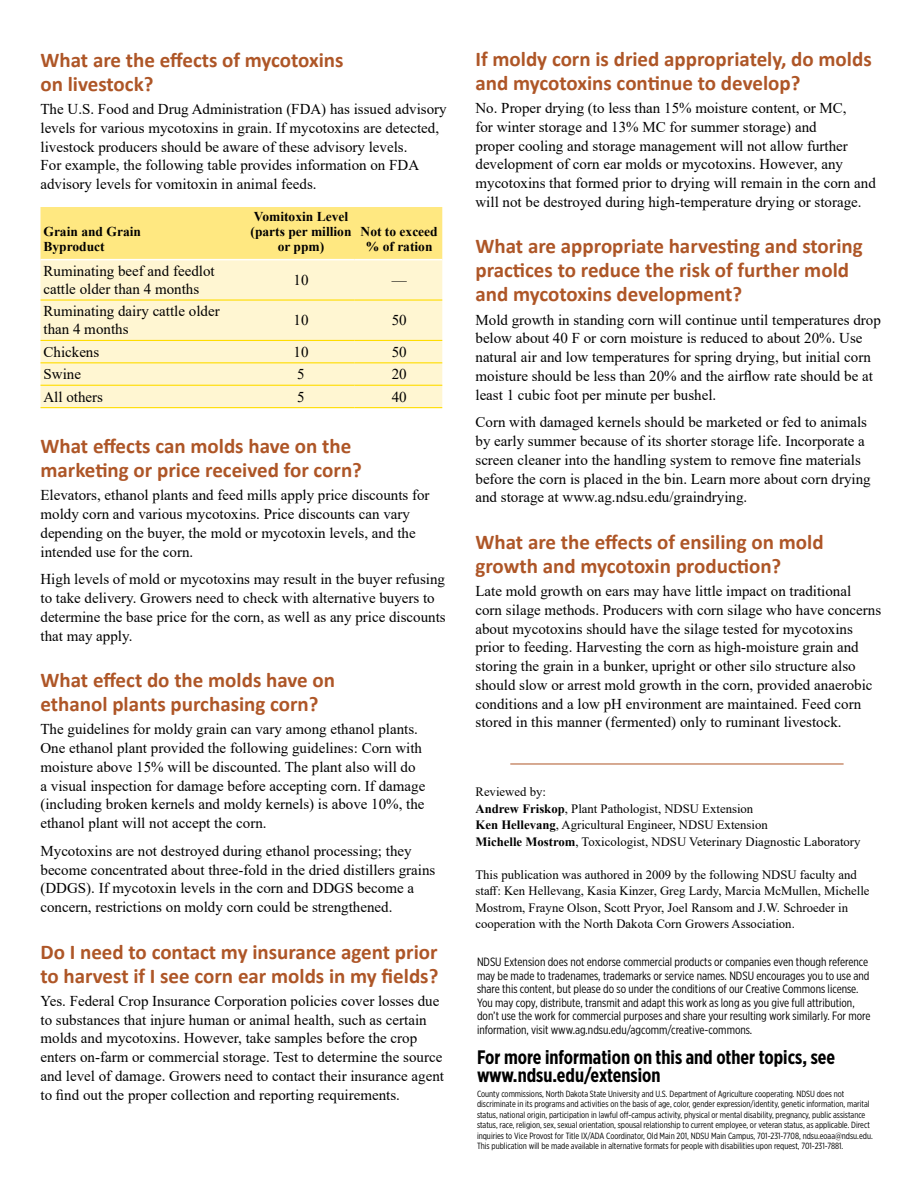
<style>
.page{position:relative;width:918px;height:1188px;background:#fff}
.page>*{position:absolute;margin:0;border:0;box-sizing:border-box;transform-origin:0 0}
.t1{font:700 21px/24px "Calibri";color:#ae5627}
.t2{font:700 19.5px/18px "Gotham X Narrow";color:#000}
.t3{font:15px/18.8px "Times New Roman";color:#000}
.t4{font:700 13.5px/15px "Times New Roman";color:#000;text-align:center}
.t5{font:12.75px/16.5px "Times New Roman";color:#000}
.t6{font:12px/13.5px "Gotham X Narrow";color:#000}
.t7{font:9px/10.5px "Gotham X Narrow";color:#000}
.s1{font-weight:700}
</style>
<div class="page">
<div style="left:40px;top:207px;width:402px;height:52px;background:#ffe881"></div>
<div style="left:40px;top:260px;width:402px;height:147px;background:#fff6d2"></div>
<hr style="left:40px;top:299px;width:206px;height:2px;background:#fd0">
<hr style="left:246px;top:299px;width:109px;height:2px;background:#fd0">
<hr style="left:355px;top:299px;width:87px;height:2px;background:#fd0">
<hr style="left:40px;top:340px;width:206px;height:1px;background:#fd0">
<hr style="left:246px;top:340px;width:109px;height:1px;background:#fd0">
<hr style="left:355px;top:340px;width:87px;height:1px;background:#fd0">
<hr style="left:40px;top:362px;width:206px;height:1px;background:#fd0">
<hr style="left:246px;top:362px;width:109px;height:1px;background:#fd0">
<hr style="left:355px;top:362px;width:87px;height:1px;background:#fd0">
<hr style="left:40px;top:385px;width:206px;height:1px;background:#fd0">
<hr style="left:246px;top:385px;width:109px;height:1px;background:#fd0">
<hr style="left:355px;top:385px;width:87px;height:1px;background:#fd0">
<hr style="left:40px;top:407px;width:206px;height:1px;background:#fd0">
<hr style="left:246px;top:407px;width:109px;height:1px;background:#fd0">
<hr style="left:355px;top:407px;width:87px;height:1px;background:#fd0">
<hr style="left:510px;top:764px;width:334px;height:1px;background:#ae5627">
<h1 class="t1" style="left:40px;top:48px;width:305px">What are the effects of mycotoxins on livestock?</h1>
<p class="t3" style="left:40px;top:99px;width:408px">The U.S. Food and Drug Administration (FDA) has issued advisory levels for various mycotoxins in grain. If mycotoxins are detected, livestock producers should be aware of these advisory levels.<br>For example, the following table provides information on FDA advisory levels for vomitoxin in animal feeds.</p>
<p class="t4" style="left:44px;top:223px;width:99px;text-align:left">Grain and Grain<br>Byproduct</p>
<p class="t4" style="left:251px;top:208px;width:103px">Vomitoxin Level (parts per million or ppm)</p>
<p class="t4" style="left:361px;top:223px;width:79px">Not to exceed % of ration</p>
<p class="t3" style="left:44px;top:262px;width:173px;line-height:18px">Ruminating beef and feedlot cattle older than 4 months</p>
<p class="t3" style="left:294px;top:270px;width:16px">10</p>
<p class="t3" style="left:392px;top:270px;width:16px">—</p>
<p class="t3" style="left:44px;top:302px;width:178px;line-height:18px">Ruminating dairy cattle older than 4 months</p>
<p class="t3" style="left:294px;top:311px;width:16px">10</p>
<p class="t3" style="left:392px;top:311px;width:16px">50</p>
<p class="t3" style="left:44px;top:342px;width:57px">Chickens</p>
<p class="t3" style="left:294px;top:342px;width:16px">10</p>
<p class="t3" style="left:392px;top:342px;width:16px">50</p>
<p class="t3" style="left:44px;top:364px;width:39px">Swine</p>
<p class="t3" style="left:297px;top:364px;width:9px">5</p>
<p class="t3" style="left:392px;top:364px;width:16px">20</p>
<p class="t3" style="left:44px;top:387px;width:61px">All others</p>
<p class="t3" style="left:297px;top:387px;width:9px">5</p>
<p class="t3" style="left:392px;top:387px;width:16px">40</p>
<h1 class="t1" style="left:40px;top:434px;width:323px">What effects can molds have on the marketing or price received for corn?</h1>
<p class="t3" style="left:40px;top:486px;width:391px">Elevators, ethanol plants and feed mills apply price discounts for moldy corn and various mycotoxins. Price discounts can vary depending on the buyer, the mold or mycotoxin levels, and the intended use for the corn.</p>
<p class="t3" style="left:40px;top:570px;width:407px">High levels of mold or mycotoxins may result in the buyer refusing to take delivery. Growers need to check with alternative buyers to determine the base price for the corn, as well as any price discounts that may apply.</p>
<h1 class="t1" style="left:40px;top:668px;width:296px">What effect do the molds have on ethanol plants purchasing corn?</h1>
<p class="t3" style="left:40px;top:720px;width:386px">The guidelines for moldy grain can vary among ethanol plants.<br>One ethanol plant provided the following guidelines: Corn with moisture above 15% will be discounted. The plant also will do a visual inspection for damage before accepting corn. If damage (including broken kernels and moldy kernels) is above 10%, the ethanol plant will not accept the corn.</p>
<p class="t3" style="left:40px;top:841px;width:396px">Mycotoxins are not destroyed during ethanol processing; they become concentrated about three-fold in the dried distillers grains (DDGS). If mycotoxin levels in the corn and DDGS become a concern, restrictions on moldy corn could be strengthened.</p>
<h1 class="t1" style="left:40px;top:939px;width:399px">Do I need to contact my insurance agent prior to harvest if I see corn ear molds in my fields?</h1>
<p class="t3" style="left:40px;top:991px;width:405px">Yes. Federal Crop Insurance Corporation policies cover losses due to substances that injure human or animal health, such as certain molds and mycotoxins. However, take samples before the crop enters on-farm or commercial storage. Test to determine the source and level of damage. Growers need to contact their insurance agent to find out the proper collection and reporting requirements.</p>
<h1 class="t1" style="left:476px;top:47px;width:398px">If moldy corn is dried appropriately, do molds and mycotoxins continue to develop?</h1>
<p class="t3" style="left:476px;top:98px;width:402px">No. Proper drying (to less than 15% moisture content, or MC,<br>for winter storage and 13% MC for summer storage) and<br>proper cooling and storage management will not allow further development of corn ear molds or mycotoxins. However, any mycotoxins that formed prior to drying will remain in the corn and will not be destroyed during high-temperature drying or storage.</p>
<h1 class="t1" style="left:476px;top:234px;width:389px">What are appropriate harvesting and storing practices to reduce the risk of further mold and mycotoxins development?</h1>
<p class="t3" style="left:476px;top:310px;width:407px">Mold growth in standing corn will continue until temperatures drop below about 40 F or corn moisture is reduced to about 20%. Use natural air and low temperatures for spring drying, but initial corn moisture should be less than 20% and the airflow rate should be at least 1 cubic foot per minute per bushel.</p>
<p class="t3" style="left:476px;top:412px;width:397px">Corn with damaged kernels should be marketed or fed to animals by early summer because of its shorter storage life. Incorporate a screen cleaner into the handling system to remove fine materials before the corn is placed in the bin. Learn more about corn drying and storage at www.ag.ndsu.edu/graindrying.</p>
<h1 class="t1" style="left:476px;top:530px;width:350px">What are the effects of ensiling on mold growth and mycotoxin production?</h1>
<p class="t3" style="left:476px;top:581px;width:407px">Late mold growth on ears may have little impact on traditional corn silage methods. Producers with corn silage who have concerns about mycotoxins should have the silage tested for mycotoxins prior to feeding. Harvesting the corn as high-moisture grain and storing the grain in a bunker, upright or other silo structure also should slow or arrest mold growth in the corn, provided anaerobic conditions and a low pH environment are maintained. Feed corn stored in this manner (fermented) only to ruminant livestock.</p>
<p class="t5" style="left:476px;top:783px;width:387px">Reviewed by:<br><span class="s1">Andrew Friskop</span>, Plant Pathologist, NDSU Extension<br><span class="s1">Ken Hellevang</span>, Agricultural Engineer, NDSU Extension<br><span class="s1">Michelle Mostrom</span>, Toxicologist, NDSU Veterinary Diagnostic Laboratory</p>
<p class="t5" style="left:476px;top:866px;width:396px">This publication was authored in 2009 by the following NDSU faculty and staff: Ken Hellevang, Kasia Kinzer, Greg Lardy, Marcia McMullen, Michelle Mostrom, Frayne Olson, Scott Pryor, Joel Ransom and J.W. Schroeder in cooperation with the North Dakota Corn Growers Association.</p>
<p class="t6" style="left:477px;top:955px;width:395px">NDSU Extension does not endorse commercial products or companies even though reference may be made to tradenames, trademarks or service names. NDSU encourages you to use and share this content, but please do so under the conditions of our Creative Commons license.<br>You may copy, distribute, transmit and adapt this work as long as you give full attribution, don’t use the work for commercial purposes and share your resulting work similarly. For more information, visit www.ag.ndsu.edu/agcomm/creative-commons.</p>
<h2 class="t2" style="left:477px;top:1048px;width:360px">For more information on this and other topics, see www.ndsu.edu/extension</h2>
<p class="t7" style="left:477px;top:1088px;width:397px">County commissions, North Dakota State University and U.S. Department of Agriculture cooperating. NDSU does not discriminate in its programs and activities on the basis of age, color, gender expression/identity, genetic information, marital status, national origin, participation in lawful off-campus activity, physical or mental disability, pregnancy, public assistance status, race, religion, sex, sexual orientation, spousal relationship to current employee, or veteran status, as applicable. Direct inquiries to Vice Provost for Title IX/ADA Coordinator, Old Main 201, NDSU Main Campus, 701-231-7708, ndsu.eoaa@ndsu.edu.<br>This publication will be made available in alternative formats for people with disabilities upon request, 701-231-7881.</p>
</div>
